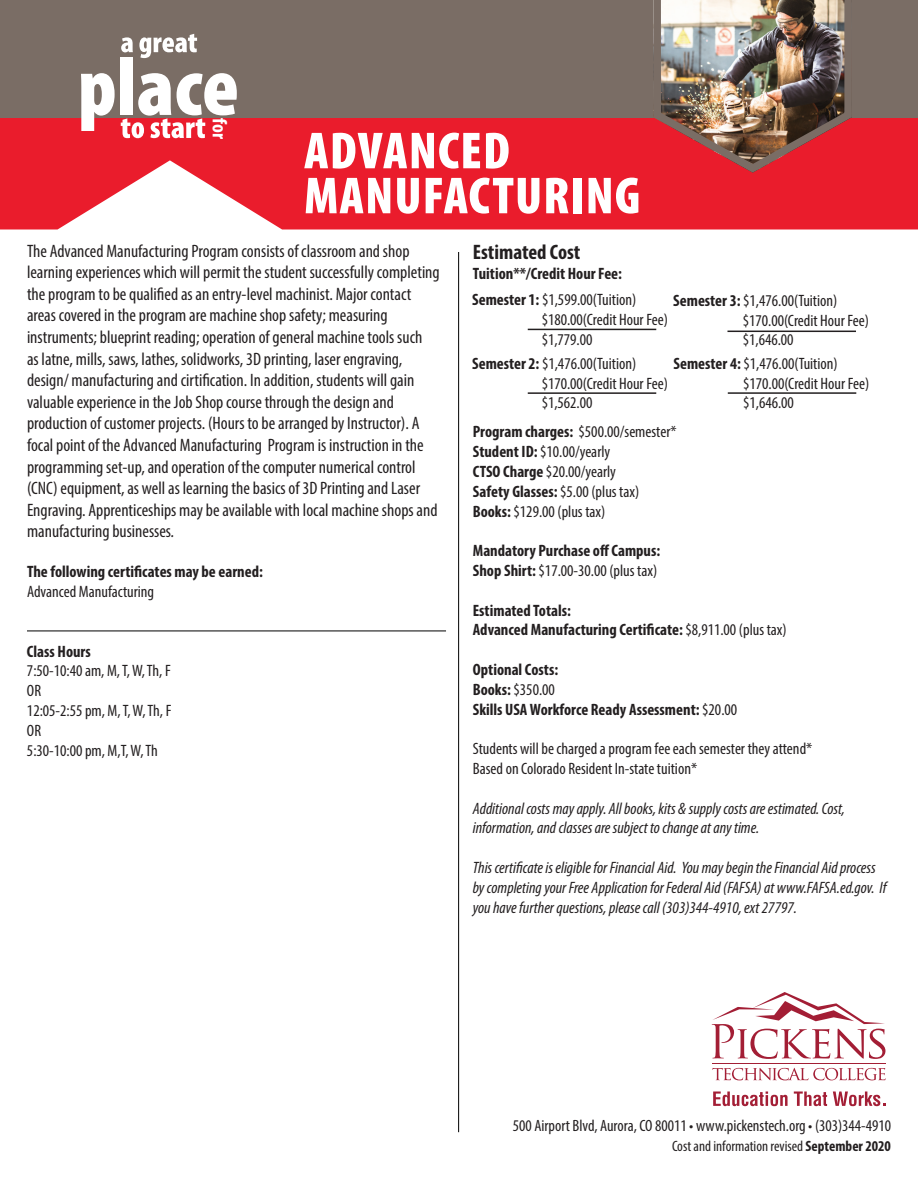
<style>
.page{position:relative;width:918px;height:1188px;background:#fff}
.page>*{position:absolute;margin:0;border:0;box-sizing:border-box;transform-origin:0 0}
.t1{font:900 condensed 52.5px/45px "Myriad Pro";letter-spacing:.02em;color:#fff}
.t2{font:700 condensed 21px "Myriad Pro";color:#231f20}
.t3{font:700 condensed 20.55px "Myriad Pro";color:#fff}
.t4{font:condensed 18px/21.6px "Myriad Pro";color:#231f20}
.t5{font:condensed 16.5px/19.8px "Myriad Pro";color:#231f20}
.t6{font:italic condensed 16.5px/19.8px "Myriad Pro";color:#231f20}
.t7{font:700 condensed 16.5px/19.8px "Myriad Pro";color:#231f20}
.t8{font:condensed 16.35px "Myriad Pro";color:#231f20}
.t9{font:condensed 15px "Myriad Pro";color:#231f20}
.s1{font-style:italic}
.s2{font-weight:700}
.s3{font-weight:400}
</style>
<div class="page">
<hr style="left:458px;top:252px;width:1px;height:880px;background:#000">
<hr style="left:712px;top:1064px;width:174px;height:1px;background:#a31e35">
<svg style="left:712px;top:992px;width:173px;height:67px"></svg>
<svg style="left:712px;top:1068px;width:174px;height:12px"></svg>
<svg style="left:713px;top:1092px;width:75px;height:14px"></svg>
<svg style="left:794px;top:1092px;width:33px;height:14px"></svg>
<svg style="left:833px;top:1092px;width:53px;height:14px"></svg>
<svg style="left:0;top:118px;width:918px;height:112px;background:#eb313f"></svg>
<div style="left:0;top:0;width:918px;height:118px;background:#7a6d65"></div>
<img style="left:650px;top:0;width:208px;height:177px">
<svg style="left:121px;top:37px;width:12px;height:15px"></svg>
<svg style="left:139px;top:34px;width:58px;height:24px"></svg>
<svg style="left:81px;top:73px;width:34px;height:58px"></svg>
<div style="left:120px;top:57px;width:13px;height:58px;background:#fff"></div>
<svg style="left:121px;top:73px;width:116px;height:65px"></svg>
<hr style="left:27px;top:631px;width:419px;height:1px;background:#000">
<hr style="left:528px;top:392px;width:128px;height:2px;background:#231f20">
<hr style="left:528px;top:329px;width:128px;height:1px;background:#231f20">
<hr style="left:727px;top:331px;width:129px;height:1px;background:#231f20">
<hr style="left:728px;top:392px;width:128px;height:2px;background:#231f20">
<p class="t3" style="left:233px;top:118px;width:22px;rotate:90deg">for</p>
<h1 class="t1" style="left:304px;top:127px;width:338px">ADVANCED<br>MANUFACTURING</h1>
<p class="t4" style="left:27px;top:240px;width:414px">The Advanced Manufacturing Program consists of classroom and shop learning experiences which will permit the student successfully completing the program to be qualified as an entry-level machinist. Major contact areas covered in the program are machine shop safety; measuring instruments; blueprint reading; operation of general machine tools such<br>as latne, mills, saws, lathes, solidworks, 3D printing, laser engraving, design/ manufacturing and cirtification. In addition, students will gain valuable experience in the Job Shop course through the design and production of customer projects. (Hours to be arranged by Instructor). A focal point of the Advanced Manufacturing Program is instruction in the programming set-up, and operation of the computer numerical control (CNC) equipment, as well as learning the basics of 3D Printing and Laser Engraving. Apprenticeships may be available with local machine shops and manufacturing businesses<span class="s1">.</span></p>
<p class="t7" style="left:27px;top:561px;width:237px">The following certificates may be earned:</p>
<p class="t5" style="left:27px;top:581px;width:129px">Advanced Manufacturing</p>
<p class="t2" style="left:473px;top:239px;width:109px">Estimated Cost</p>
<p class="t7" style="left:473px;top:263px;width:151px">Tuition**/Credit Hour Fee:</p>
<p class="t5" style="left:542px;top:290px;width:128px;text-indent:-70px"><span class="s2">Semester 1:</span> $1,599.00(Tuition) $180.00(Credit Hour Fee) $1,779.00</p>
<p class="t5" style="left:542px;top:353px;width:128px;text-indent:-70px"><span class="s2">Semester 2:</span> $1,476.00(Tuition) $170.00(Credit Hour Fee) $1,562.00</p>
<p class="t5" style="left:743px;top:290px;width:128px;text-indent:-70px"><span class="s2">Semester 3:</span> $1,476.00(Tuition) $170.00(Credit Hour Fee) $1,646.00</p>
<p class="t5" style="left:743px;top:353px;width:128px;text-indent:-70px"><span class="s2">Semester 4:</span> $1,476.00(Tuition) $170.00(Credit Hour Fee) $1,646.00</p>
<p class="t5" style="left:473px;top:422px;width:205px"><span class="s2">Program charges:</span> $500.00/semester*<br><span class="s2">Student ID:</span> $10.00/yearly<br><span class="s2">CTSO Charge</span> $20.00/yearly<br><span class="s2">Safety Glasses:</span> $5.00 (plus tax)<br><span class="s2">Books:</span> $129.00 (plus tax)</p>
<p class="t7" style="left:473px;top:540px;width:189px">Mandatory Purchase off Campus:<br>Shop Shirt: <span class="s3">$17.00-30.00 (plus tax)</span></p>
<p class="t7" style="left:473px;top:600px;width:315px">Estimated Totals:<br>Advanced Manufacturing Certificate: <span class="s3">$8,911.00 (plus tax)</span></p>
<p class="t7" style="left:473px;top:659px;width:266px">Optional Costs:<br>Books: <span class="s3">$350.00<br></span>Skills USA Workforce Ready Assessment: <span class="s3">$20.00</span></p>
<p class="t5" style="left:473px;top:739px;width:341px">Students will be charged a program fee each semester they attend*<br>Based on Colorado Resident In-state tuition*</p>
<p class="t6" style="left:473px;top:798px;width:374px">Additional costs may apply. All books, kits &amp; supply costs are estimated. Cost, information, and classes are subject to change at any time.</p>
<p class="t6" style="left:473px;top:857px;width:415px">This certificate is eligible for Financial Aid. You may begin the Financial Aid process by completing your Free Application for Federal Aid (FAFSA) at www.FAFSA.ed.gov. If you have further questions, please call (303)344-4910, ext 27797.</p>
<p class="t7" style="left:27px;top:641px;width:65px">Class Hours</p>
<p class="t5" style="left:27px;top:661px;width:146px">7:50-10:40 am, M, T, W, Th, F<br>OR<br>12:05-2:55 pm, M, T, W, Th, F<br>OR<br>5:30-10:00 pm, M,T, W, Th</p>
<p class="t8" style="left:513px;top:1116px;width:380px">500 Airport Blvd, Aurora, CO 80011 • www.pickenstech.org • (303)344-4910</p>
<p class="t9" style="left:672px;top:1137px;width:220px">Cost and information revised <span class="s2">September 2020</span></p>
</div>
